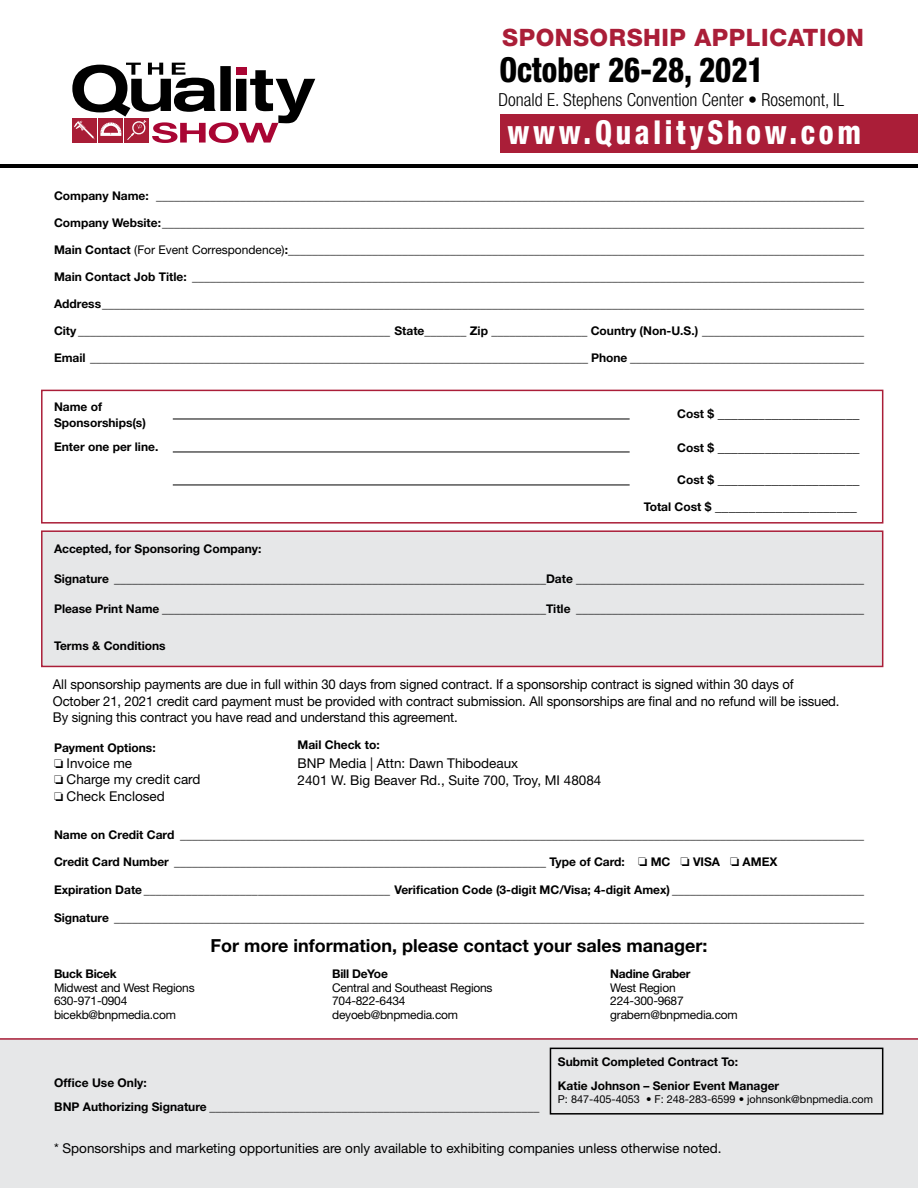
<style>
.page{position:relative;width:918px;height:1188px;background:#fff}
.page>*{position:absolute;margin:0;border:0;box-sizing:border-box;transform-origin:0 0}
.t1{font:800 condensed 34.5px "Helvetica Neue";color:#000;scale:.9 1}
.t2{font:800 condensed 33px "Helvetica Neue";letter-spacing:.125em;color:#fff;scale:.9 1}
.t3{font:800 24px "Helvetica Neue";letter-spacing:.02em;color:#aa1e38}
.t4{font:700 18px "Helvetica Neue";color:#000}
.t5{font:300 condensed 18px "Helvetica Neue";color:#000}
.t6{font:13.5px/16.5px "Helvetica Neue";letter-spacing:-.01em;color:#000}
.t7{font:700 13.5px "Helvetica Neue";color:#000}
.t8{font:700 12px/24px "Helvetica Neue";color:#000}
.t9{font:12px/13.5px "Helvetica Neue";letter-spacing:-.02em;color:#000}
.t10{font:700 12px "Helvetica Neue";letter-spacing:-.02em;color:#000}
.t11{font:10.8px "Helvetica Neue";color:#000}
.s1{font-weight:400}
.s2{font-size:12px}
</style>
<div class="page">
<div style="left:0;top:1038px;width:918px;height:150px;background:#e6e7e8"></div>
<div style="left:41px;top:530px;width:842px;height:137px;background:#e6e7e8;border:2px solid #aa1e38"></div>
<div style="left:41px;top:390px;width:842px;height:134px;border:2px solid #aa1e38"></div>
<div style="left:550px;top:1048px;width:333px;height:67px;border:2px solid #000"></div>
<hr style="left:173px;top:419px;width:457px;height:1px;background:#000">
<hr style="left:173px;top:452px;width:457px;height:1px;background:#000">
<hr style="left:173px;top:485px;width:457px;height:1px;background:#000">
<hr style="left:0;top:165px;width:918px;height:3px;background:#000">
<svg style="left:72px;top:63px;width:243px;height:80px"></svg>
<div style="left:500px;top:114px;width:418px;height:39px;background:#aa1e38"></div>
<h3 class="t3" style="left:502px;top:24px;width:363px">SPONSORSHIP APPLICATION</h3>
<h1 class="t1" style="left:499px;top:48px;width:295px">October 26-28, 2021</h1>
<h2 class="t2" style="left:508px;top:112px;width:394px">www.QualityShow.com</h2>
<h3 class="t5" style="left:499px;top:89px;width:347px">Donald E. Stephens Convention Center • Rosemont, IL</h3>
<p class="t8" style="left:54px;top:183px;width:812px">Company Name: ______________________________________________________________________________________________________________________</p>
<p class="t8" style="left:54px;top:210px;width:812px">Company Website:_____________________________________________________________________________________________________________________</p>
<p class="t8" style="left:54px;top:237px;width:812px">Main Contact <span class="s1">(For Event Correspondence)</span>:________________________________________________________________________________________________</p>
<p class="t8" style="left:54px;top:264px;width:812px">Main Contact Job Title: ________________________________________________________________________________________________________________</p>
<p class="t8" style="left:54px;top:291px;width:812px">Address_______________________________________________________________________________________________________________________________</p>
<p class="t8" style="left:54px;top:318px;width:811px">City ____________________________________________________ State_______ Zip ________________ Country (Non-U.S.) ___________________________</p>
<p class="t8" style="left:54px;top:345px;width:812px">Email ___________________________________________________________________________________ Phone _______________________________________</p>
<p class="t8" style="left:54px;top:398px;width:93px;line-height:16.5px">Name of<br>Sponsorships(s)</p>
<p class="t8" style="left:54px;top:434px;width:106px">Enter one per line.</p>
<p class="t7" style="left:677px;top:405px;width:184px"><span class="s2">Cost $</span> _____________________</p>
<p class="t7" style="left:677px;top:439px;width:184px"><span class="s2">Cost $</span> _____________________</p>
<p class="t7" style="left:677px;top:471px;width:184px"><span class="s2">Cost $</span> _____________________</p>
<p class="t7" style="left:644px;top:498px;width:215px"><span class="s2">Total Cost $</span> _____________________</p>
<p class="t8" style="left:54px;top:536px;width:209px">Accepted, for Sponsoring Company:</p>
<p class="t8" style="left:54px;top:566px;width:812px">Signature ________________________________________________________________________Date ________________________________________________</p>
<p class="t8" style="left:54px;top:596px;width:811px">Please Print Name ________________________________________________________________Title ________________________________________________</p>
<p class="t8" style="left:54px;top:633px;width:113px">Terms &amp; Conditions</p>
<p class="t6" style="left:53px;top:676px;width:788px">All sponsorship payments are due in full within 30 days from signed contract. If a sponsorship contract is signed within 30 days of<br>October 21, 2021 credit card payment must be provided with contract submission. All sponsorships are final and no refund will be issued.<br>By signing this contract you have read and understand this agreement.</p>
<p class="t8" style="left:54px;top:736px;width:103px">Payment Options:</p>
<p class="t6" style="left:54px;top:755px;width:79px">□ Invoice me</p>
<p class="t6" style="left:54px;top:771px;width:148px">□ Charge my credit card</p>
<p class="t6" style="left:54px;top:788px;width:112px">□ Check Enclosed</p>
<p class="t8" style="left:298px;top:732px;width:84px">Mail Check to:</p>
<p class="t6" style="left:298px;top:755px;width:305px">BNP Media | Attn: Dawn Thibodeaux<br>2401 W. Big Beaver Rd., Suite 700, Troy, MI 48084</p>
<p class="t8" style="left:54px;top:822px;width:812px">Name on Credit Card __________________________________________________________________________________________________________________</p>
<p class="t8" style="left:54px;top:850px;width:725px">Credit Card Number ______________________________________________________________ Type of Card: □ MC □ VISA □ AMEX</p>
<p class="t8" style="left:54px;top:877px;width:812px">Expiration Date _________________________________________ Verification Code (3-digit MC/Visa; 4-digit Amex) ________________________________</p>
<p class="t8" style="left:54px;top:905px;width:812px">Signature _____________________________________________________________________________________________________________________________</p>
<p class="t10" style="left:54px;top:967px;width:64px">Buck Bicek</p>
<p class="t9" style="left:54px;top:981px;width:142px">Midwest and West Regions<br>630-971-0904 bicekb@bnpmedia.com</p>
<h3 class="t4" style="left:211px;top:934px;width:498px">For more information, please contact your sales manager:</h3>
<p class="t10" style="left:332px;top:967px;width:57px">Bill DeYoe</p>
<p class="t9" style="left:332px;top:981px;width:162px">Central and Southeast Regions<br>704-822-6434 deyoeb@bnpmedia.com</p>
<p class="t10" style="left:610px;top:967px;width:82px">Nadine Graber</p>
<p class="t9" style="left:610px;top:981px;width:129px">West Region<br>224-300-9687 grabern@bnpmedia.com</p>
<p class="t8" style="left:54px;top:1071px;width:487px">Office Use Only:<br>BNP Authorizing Signature _______________________________________________________</p>
<p class="t8" style="left:558px;top:1049px;width:223px">Submit Completed Contract To:<br>Katie Johnson – Senior Event Manager</p>
<p class="t11" style="left:558px;top:1093px;width:317px">P: 847-405-4053 • F: 248-283-6599 • johnsonk@bnpmedia.com</p>
<p class="t6" style="left:54px;top:1140px;width:669px">* Sponsorships and marketing opportunities are only available to exhibiting companies unless otherwise noted.</p>
</div>
